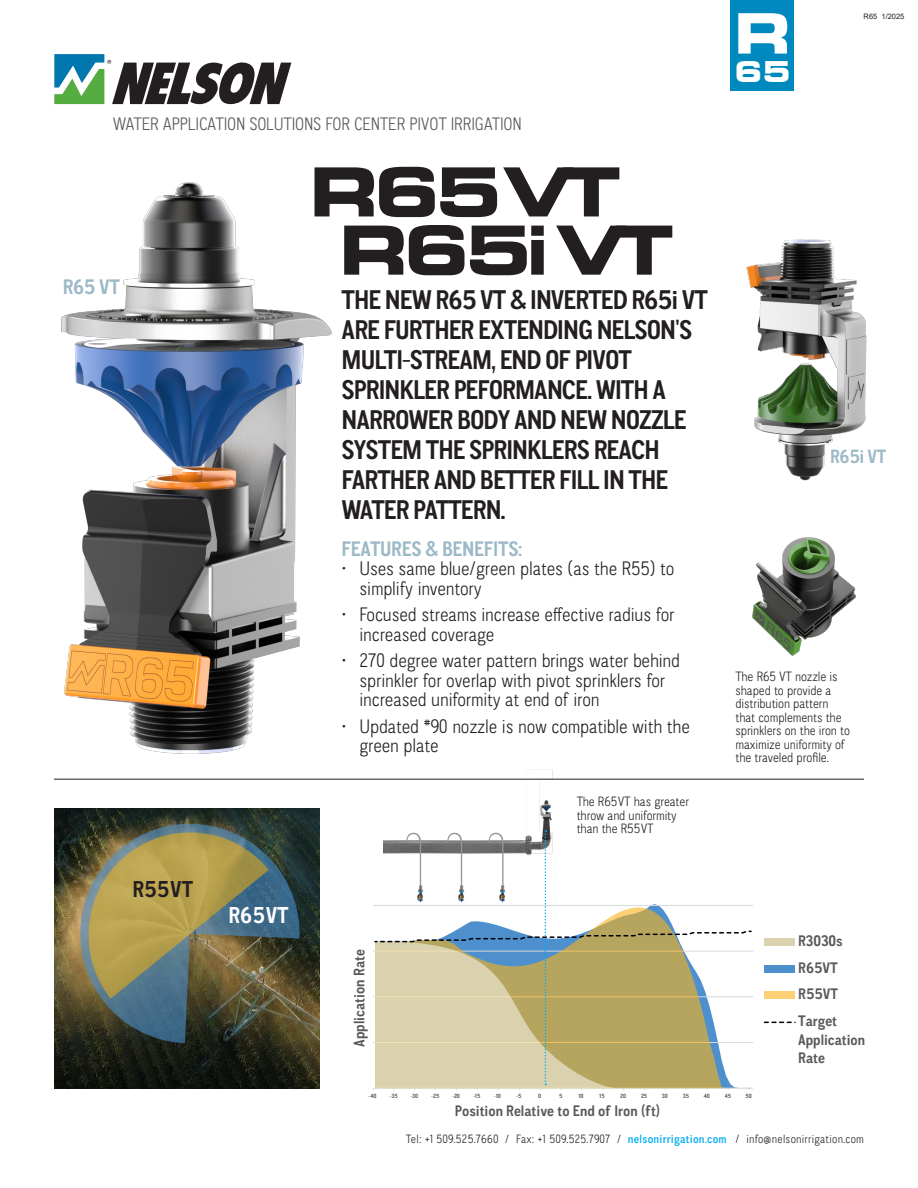
<style>
.page{position:relative;width:918px;height:1188px;background:#fff}
.page>*{position:absolute;margin:0;border:0;box-sizing:border-box;transform-origin:0 0}
.t1{font:700 expanded 55.5px "Square 721 BT";color:#fff}
.t2{font:700 expanded 28.5px "Square 721 BT";color:#fff}
.Headline_Leads{font:700 27px/30px "CA Normal";letter-spacing:-.035em;color:#231f20}
.t3{font:700 22.95px "CA Normal";color:#231f20}
.t4{font:700 22.95px "CA Normal";color:#fff}
.Blue_Emphasis{font:700 21px "CA Normal";letter-spacing:-.015em;color:#9cb9c7}
.t5{font:300 19.5px/19.5px "CA Normal";letter-spacing:-.01em;color:#231f20}
.Blue_Emphasis-2{font:700 19.2px "CA Normal";letter-spacing:-.02em;color:#9cb9c7}
.t6{font:300 18px "CA Normal";letter-spacing:-.015em;color:#57585a}
.t7{font:700 15.3px/26.8px "CA Normal";color:#595959}
.Body_Standard{font:300 13.5px/13.5px "CA Normal";letter-spacing:-.01em;color:#231f20}
.t8{font:300 12px "CA Normal";letter-spacing:.02em;color:#231f20}
.t9{font:7.5px "Arial";color:#231f20}
.t10{font:700 6px "CA Normal";color:#595959}
.s1{font-weight:500;color:#00aeef}
</style>
<div class="page">
<div style="left:53px;top:52px;width:53px;height:54px;background:linear-gradient(to right,#eff7ed,#eff7ed)"></div>
<svg style="left:54px;top:54px;width:237px;height:50px"></svg>
<div style="left:731px;top:0;width:63px;height:90px;background:#0089bf"></div>
<img style="left:54px;top:180px;width:349px;height:599px">
<img style="left:752px;top:537px;width:104px;height:119px">
<img style="left:746px;top:239px;width:121px;height:242px">
<img style="left:54px;top:808px;width:266px;height:281px">
<div style="left:764px;top:965px;width:31px;height:8px;background:#4d90cd"></div>
<div style="left:764px;top:992px;width:31px;height:7px;background:#fdd173"></div>
<svg style="left:764px;top:1022px;width:31px;height:1px"></svg>
<hr style="left:373px;top:867px;width:380px;height:1px;background:#d9d9d9">
<hr style="left:373px;top:905px;width:380px;height:1px;background:#d9d9d9">
<hr style="left:373px;top:951px;width:380px;height:1px;background:#d9d9d9">
<hr style="left:373px;top:997px;width:380px;height:1px;background:#d9d9d9">
<hr style="left:373px;top:1042px;width:380px;height:1px;background:#d9d9d9">
<hr style="left:373px;top:1088px;width:380px;height:1px;background:#d9d9d9">
<div style="left:764px;top:938px;width:31px;height:8px;background:#dad1ae"></div>
<img style="left:384px;top:763px;width:230px;height:67px">
<svg style="left:373px;top:830px;width:378px;height:260px"></svg>
<svg style="left:315px;top:167px;width:182px;height:50px"></svg>
<svg style="left:503px;top:167px;width:116px;height:49px"></svg>
<svg style="left:344px;top:225px;width:120px;height:50px"></svg>
<svg style="left:470px;top:226px;width:74px;height:49px"></svg>
<svg style="left:556px;top:226px;width:116px;height:49px"></svg>
<hr style="left:54px;top:779px;width:810px;height:1px;background:#231f20">
<p class="t6" style="left:113px;top:112px;width:411px">WATER APPLICATION SOLUTIONS FOR CENTER PIVOT IRRIGATION</p>
<p class="t1" style="left:734px;top:0;width:58px">R</p>
<p class="t2" style="left:735px;top:54px;width:57px">65</p>
<p class="t9" style="left:864px;top:11px;width:42px">R65 1/2025</p>
<p class="Blue_Emphasis" style="left:63px;top:272px;width:59px">R65 VT</p>
<p class="t3" style="left:132px;top:873px;width:62px">R55VT</p>
<p class="t4" style="left:228px;top:900px;width:62px">R65VT</p>
<p class="Headline_Leads" style="left:342px;top:284px;width:368px">THE NEW R65 VT &amp; INVERTED R65i VT<br>ARE FURTHER EXTENDING NELSON'S<br>MULTI-STREAM, END OF PIVOT<br>SPRINKLER PEFORMANCE. WITH A<br>NARROWER BODY AND NEW NOZZLE<br>SYSTEM THE SPRINKLERS REACH<br>FARTHER AND BETTER FILL IN THE<br>WATER PATTERN.</p>
<p class="Blue_Emphasis" style="left:342px;top:534px;width:182px">FEATURES &amp; BENEFITS:</p>
<p class="t5" style="left:360px;top:559px;width:316px;text-indent:-18px">• Uses same blue/green plates (as the R55) to simplify inventory</p>
<p class="t5" style="left:360px;top:605px;width:317px;text-indent:-18px">• Focused streams increase effective radius for increased coverage</p>
<p class="t5" style="left:360px;top:651px;width:322px;text-indent:-18px">• 270 degree water pattern brings water behind sprinkler for overlap with pivot sprinklers for increased uniformity at end of iron</p>
<p class="t5" style="left:360px;top:716px;width:332px;text-indent:-18px">• Updated #90 nozzle is now compatible with the green plate</p>
<p class="Body_Standard" style="left:577px;top:794px;width:114px">The R65VT has greater throw and uniformity than the R55VT</p>
<p class="Blue_Emphasis-2" style="left:830px;top:443px;width:58px">R65i VT</p>
<p class="Body_Standard" style="left:735px;top:670px;width:116px">The R65 VT nozzle is shaped to provide a distribution pattern that complements the sprinklers on the iron to maximize uniformity of the traveled profile.</p>
<p class="t7" style="left:346px;top:1047px;width:99px;rotate:-90deg">Application Rate</p>
<p class="t7" style="left:798px;top:927px;width:46px">R3030s</p>
<p class="t7" style="left:798px;top:954px;width:41px">R65VT</p>
<p class="t7" style="left:798px;top:980px;width:41px">R55VT<br>Target</p>
<p class="t7" style="left:798px;top:1030px;width:69px;line-height:18.3px">Application<br>Rate</p>
<p class="t10" style="left:369px;top:1091px;width:9px">-40</p>
<p class="t10" style="left:389px;top:1091px;width:10px">-35</p>
<p class="t10" style="left:410px;top:1091px;width:9px">-30</p>
<p class="t10" style="left:431px;top:1091px;width:10px">-25</p>
<p class="t10" style="left:452px;top:1091px;width:9px">-20</p>
<p class="t10" style="left:473px;top:1091px;width:9px">-15</p>
<p class="t10" style="left:494px;top:1091px;width:8px">-10</p>
<p class="t10" style="left:516px;top:1091px;width:7px">-5</p>
<p class="t10" style="left:538px;top:1091px;width:4px">0</p>
<p class="t10" style="left:559px;top:1091px;width:5px">5</p>
<p class="t10" style="left:578px;top:1091px;width:7px">10</p>
<p class="t10" style="left:599px;top:1091px;width:7px">15</p>
<p class="t10" style="left:620px;top:1091px;width:7px">20</p>
<p class="t10" style="left:641px;top:1091px;width:8px">25</p>
<p class="t10" style="left:662px;top:1091px;width:7px">30</p>
<p class="t10" style="left:683px;top:1091px;width:8px">35</p>
<p class="t10" style="left:704px;top:1091px;width:7px">40</p>
<p class="t10" style="left:725px;top:1091px;width:8px">45</p>
<p class="t10" style="left:746px;top:1091px;width:8px">50</p>
<p class="t7" style="left:455px;top:1097px;width:207px">Position Relative to End of Iron (ft)</p>
<p class="t8" style="left:406px;top:1131px;width:460px">Tel: +1 509.525.7660 / Fax: +1 509.525.7907 / <span class="s1">nelsonirrigation.com</span> / info@nelsonirrigation.com</p>
</div>
